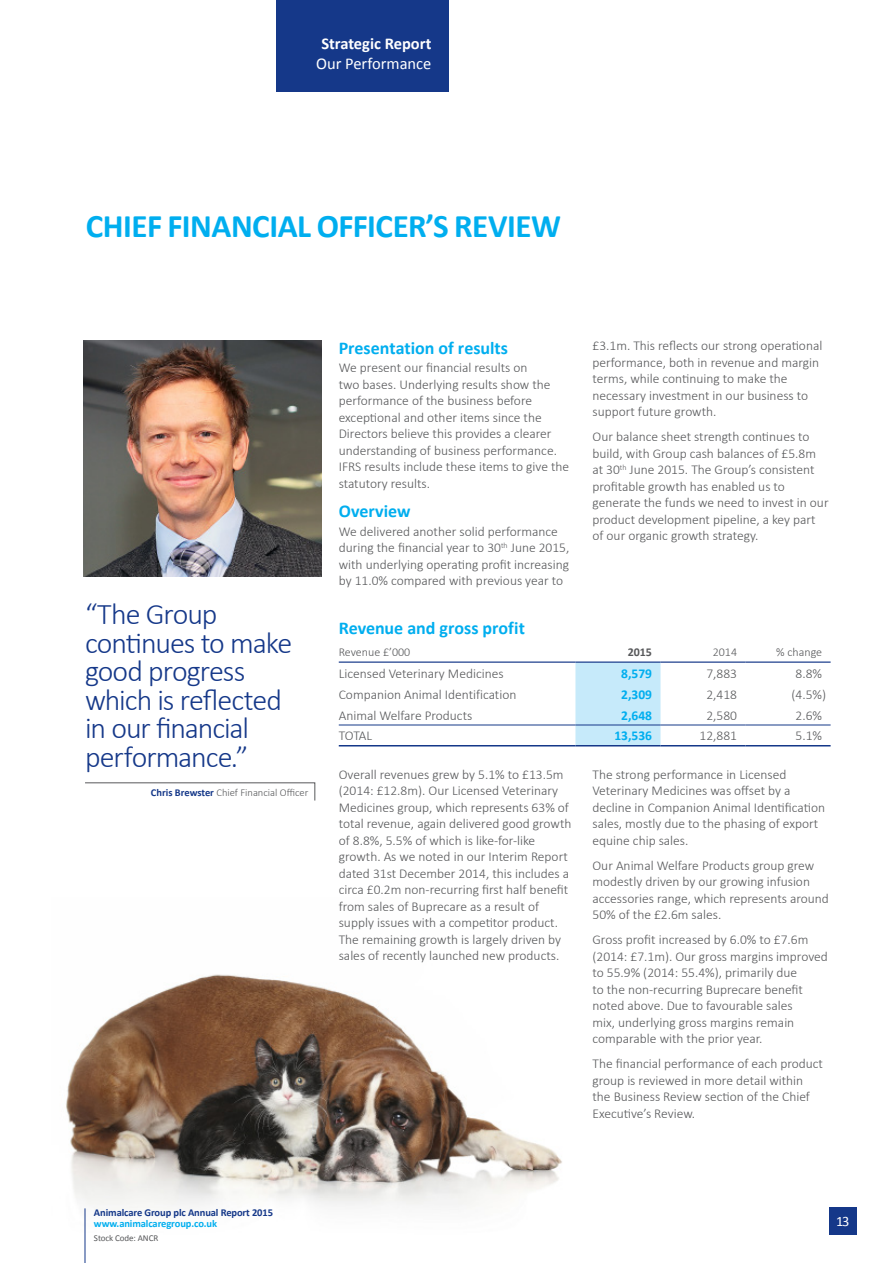
<style>
.page{position:relative;width:893px;height:1263px;background:#fff}
.page>*{position:absolute;margin:0;border:0;box-sizing:border-box;transform-origin:0 0}
.t1{font:700 33px "Calibri";letter-spacing:-.015em;color:#00aeef}
.t2{font:300 30px/28.5px "Calibri";letter-spacing:-.035em;color:#153889}
.t3{font:700 18px "Calibri";letter-spacing:-.005em;color:#00aeef}
.t4{font:700 16.5px "Calibri";color:#fff}
.t5{font:16.5px "Calibri";color:#fff}
.t6{font:14.4px "Calibri";color:#fff}
.t7{font:300 13.5px/16.5px "Calibri";color:#57585a}
.t8{font:700 13.5px "Calibri";color:#00aeef}
.t9{font:300 12px "Calibri";color:#57585a}
.t10{font:700 12px "Calibri";color:#57585a}
.t11{font:300 10.5px "Calibri";color:#57585a}
.t12{font:700 10.5px "Calibri";letter-spacing:-.01em;color:#153889}
.t13{font:700 10.5px "Calibri";letter-spacing:-.01em;color:#00aeef}
.t14{font:9px "Calibri";letter-spacing:-.01em;color:#57585a}
.s1{font-weight:700;color:#153889}
</style>
<div class="page">
<img style="left:66px;top:974px;width:496px;height:264px">
<img style="left:83px;top:340px;width:239px;height:237px">
<svg style="left:85px;top:782px;width:231px;height:19px"></svg>
<div style="left:575px;top:663px;width:85px;height:82px;background:#c6eafa"></div>
<hr style="left:339px;top:661px;width:236px;height:2px;background:#153889">
<hr style="left:660px;top:661px;width:86px;height:2px;background:#153889">
<hr style="left:746px;top:661px;width:85px;height:2px;background:#153889">
<hr style="left:575px;top:661px;width:85px;height:2px;background:#153889">
<hr style="left:339px;top:745px;width:236px;height:1px;background:#153889">
<hr style="left:575px;top:745px;width:85px;height:1px;background:#153889">
<hr style="left:660px;top:745px;width:86px;height:1px;background:#153889">
<hr style="left:746px;top:745px;width:85px;height:1px;background:#153889">
<hr style="left:339px;top:725px;width:236px;height:1px;background:#153889">
<hr style="left:575px;top:725px;width:85px;height:1px;background:#153889">
<hr style="left:660px;top:725px;width:86px;height:1px;background:#153889">
<hr style="left:746px;top:725px;width:85px;height:1px;background:#153889">
<hr style="left:85px;top:1208px;width:1px;height:55px;background:#153889">
<div style="left:829px;top:1208px;width:27px;height:27px;background:#153889"></div>
<div style="left:276px;top:0;width:172px;height:92px;background:#153889"></div>
<p class="t4" style="left:321px;top:33px;width:112px">Strategic Report</p>
<p class="t5" style="left:316px;top:53px;width:117px">Our Performance</p>
<h1 class="t1" style="left:86px;top:205px;width:477px">CHIEF FINANCIAL OFFICER’S REVIEW</h1>
<h2 class="t2" style="left:85px;top:599px;width:209px">“The Group continues to make good progress which is reflected in our financial performance.”</h2>
<p class="t11" style="left:151px;top:786px;width:159px"><span class="s1">Chris Brewster</span> Chief Financial Officer</p>
<h3 class="t3" style="left:339px;top:336px;width:171px">Presentation of results</h3>
<p class="t7" style="left:339px;top:359px;width:232px">We present our financial results on<br>two bases. Underlying results show the performance of the business before exceptional and other items since the Directors believe this provides a clearer understanding of business performance.<br>IFRS results include these items to give the statutory results.</p>
<h3 class="t3" style="left:339px;top:500px;width:73px">Overview</h3>
<p class="t7" style="left:339px;top:523px;width:232px">We delivered another solid performance during the financial year to 30<sup>th</sup> June 2015, with underlying operating profit increasing by 11.0% compared with previous year to</p>
<p class="t7" style="left:592px;top:337px;width:231px">£3.1m. This reflects our strong operational performance, both in revenue and margin terms, while continuing to make the necessary investment in our business to support future growth.</p>
<p class="t7" style="left:592px;top:428px;width:238px">Our balance sheet strength continues to build, with Group cash balances of £5.8m at 30<sup>th</sup> June 2015. The Group’s consistent profitable growth has enabled us to generate the funds we need to invest in our product development pipeline, a key part of our organic growth strategy.</p>
<h3 class="t3" style="left:339px;top:617px;width:188px">Revenue and gross profit</h3>
<p class="t9" style="left:339px;top:644px;width:73px">Revenue £’000</p>
<p class="t10" style="left:628px;top:644px;width:26px">2015</p>
<p class="t9" style="left:713px;top:644px;width:26px">2014</p>
<p class="t9" style="left:776px;top:644px;width:47px">% change</p>
<p class="t7" style="left:339px;top:665px;width:166px">Licensed Veterinary Medicines</p>
<p class="t8" style="left:621px;top:665px;width:32px">8,579</p>
<p class="t7" style="left:706px;top:665px;width:32px">7,883</p>
<p class="t7" style="left:796px;top:665px;width:28px">8.8%</p>
<p class="t7" style="left:339px;top:686px;width:179px">Companion Animal Identification</p>
<p class="t8" style="left:621px;top:686px;width:32px">2,309</p>
<p class="t7" style="left:706px;top:686px;width:32px">2,418</p>
<p class="t7" style="left:791px;top:686px;width:36px">(4.5%)</p>
<p class="t7" style="left:339px;top:707px;width:135px">Animal Welfare Products</p>
<p class="t8" style="left:621px;top:706px;width:32px">2,648</p>
<p class="t7" style="left:706px;top:707px;width:32px">2,580</p>
<p class="t7" style="left:796px;top:707px;width:28px">2.6%</p>
<p class="t7" style="left:339px;top:727px;width:35px">TOTAL</p>
<p class="t8" style="left:614px;top:727px;width:39px">13,536</p>
<p class="t7" style="left:699px;top:727px;width:39px">12,881</p>
<p class="t7" style="left:796px;top:727px;width:28px">5.1%</p>
<p class="t7" style="left:339px;top:766px;width:234px">Overall revenues grew by 5.1% to £13.5m (2014: £12.8m). Our Licensed Veterinary Medicines group, which represents 63% of total revenue, again delivered good growth of 8.8%, 5.5% of which is like-for-like growth. As we noted in our Interim Report dated 31st December 2014, this includes a circa £0.2m non-recurring first half benefit from sales of Buprecare as a result of supply issues with a competitor product.<br>The remaining growth is largely driven by sales of recently launched new products.</p>
<p class="t7" style="left:592px;top:766px;width:234px">The strong performance in Licensed Veterinary Medicines was offset by a decline in Companion Animal Identification sales, mostly due to the phasing of export equine chip sales.</p>
<p class="t7" style="left:592px;top:857px;width:238px">Our Animal Welfare Products group grew modestly driven by our growing infusion accessories range, which represents around 50% of the £2.6m sales.</p>
<p class="t7" style="left:592px;top:931px;width:237px">Gross profit increased by 6.0% to £7.6m (2014: £7.1m). Our gross margins improved to 55.9% (2014: 55.4%), primarily due<br>to the non-recurring Buprecare benefit noted above. Due to favourable sales<br>mix, underlying gross margins remain comparable with the prior year.</p>
<p class="t7" style="left:592px;top:1055px;width:232px">The financial performance of each product group is reviewed in more detail within the Business Review section of the Chief Executive’s Review.</p>
<p class="t12" style="left:94px;top:1206px;width:181px">Animalcare Group plc Annual Report 2015</p>
<p class="t13" style="left:94px;top:1216px;width:125px">www.animalcaregroup.co.uk</p>
<p class="t14" style="left:94px;top:1232px;width:66px">Stock Code: ANCR</p>
<p class="t6" style="left:836px;top:1212px;width:15px">13</p>
</div>
